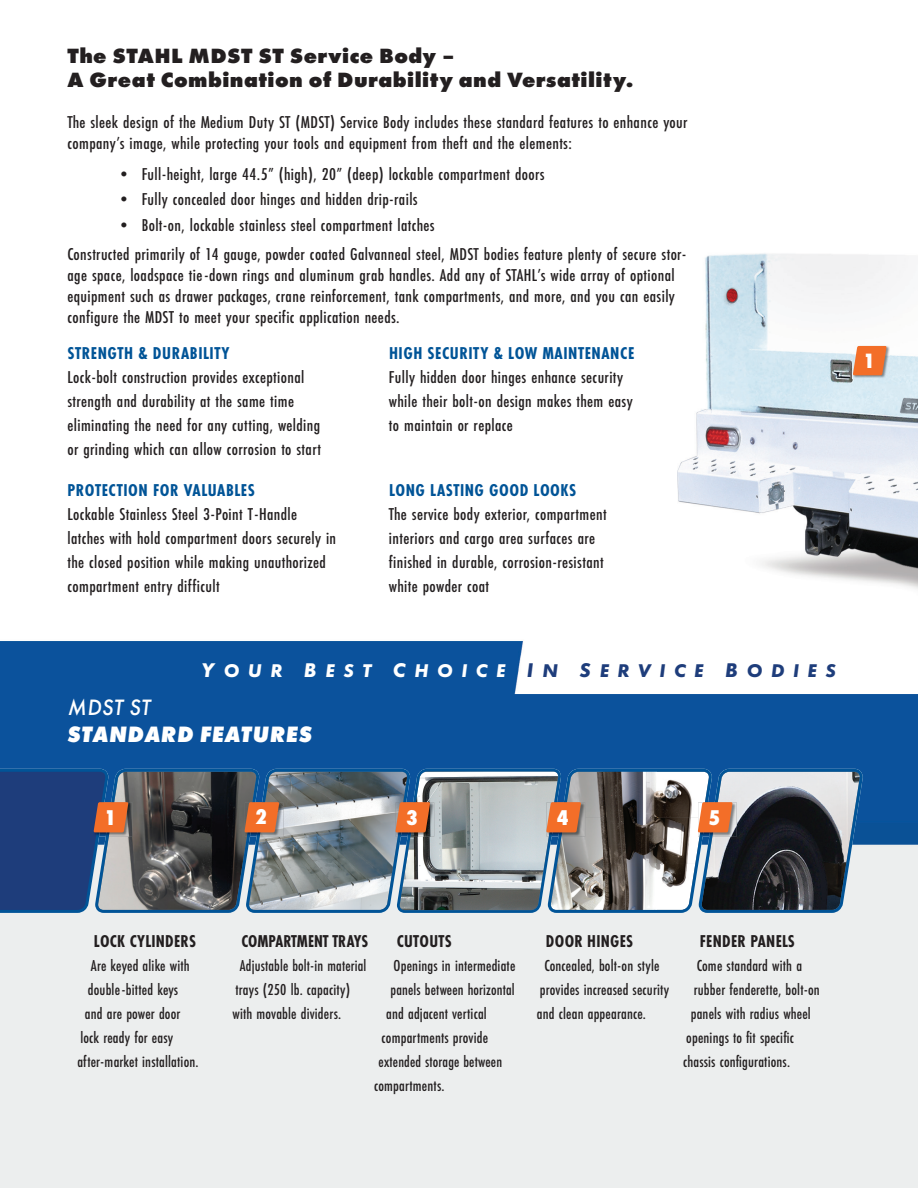
<style>
.page{position:relative;width:918px;height:1188px;background:#fff}
.page>*{position:absolute;margin:0;border:0;box-sizing:border-box;transform-origin:0 0}
.t1{font:italic 800 23.1px "Futura PT";letter-spacing:.03em;color:#fff;scale:.95 1}
.t2{font:italic 500 23.1px "Futura PT";letter-spacing:.02em;color:#fff;scale:.95 1}
.t3{font:800 22.2px "Futura PT Cond";color:#fff}
.t4{font:800 21.45px/24px "Futura PT";letter-spacing:.02em;color:#231f20}
.t5{font:800 21.45px "Futura PT Cond";color:#fff}
.t6{font:italic 700 19.05px "Futura PT";letter-spacing:.435em;color:#1e3d7b}
.t7{font:500 17.85px/24px "Futura PT Cond";letter-spacing:.02em;color:#231f20}
.t8{font:700 17.85px "Futura PT Cond";letter-spacing:.03em;color:#015497}
.t9{font:700 17.85px "Futura PT Cond";letter-spacing:.015em;color:#231f20}
.t10{font:700 17.85px "Futura PT Cond";letter-spacing:.015em;color:#231f20;scale:.96 1}
.t11{font:500 16.5px/24px "Futura PT Cond";letter-spacing:.01em;color:#231f20}
.s1{font-size:20.55px;color:#fff}
.s2{color:#fff}
.s3{font-size:20.55px}
</style>
<div class="page">
<img style="left:0;top:253px;width:918px;height:935px">
<img style="left:853px;top:346px;width:37px;height:33px">
<svg style="left:853px;top:346px;width:34px;height:29px"></svg>
<img style="left:0;top:769px;width:863px;height:144px">
<p class="t4" style="left:68px;top:44px;width:568px">The STAHL MDST ST Service Body –<br>A Great Combination of Durability and Versatility.</p>
<p class="t7" style="left:68px;top:111px;width:622px;line-height:21px">The sleek design of the Medium Duty ST (MDST) Service Body includes these standard features to enhance your company’s image, while protecting your tools and equipment from theft and the elements:</p>
<p class="t7" style="left:115px;top:162px;width:432px">• Full-height, large 44.5” (high), 20” (deep) lockable compartment doors</p>
<p class="t7" style="left:115px;top:187px;width:305px">• Fully concealed door hinges and hidden drip-rails</p>
<p class="t7" style="left:68px;top:210px;width:621px;line-height:29.4px;text-indent:47px">• Bolt-on, lockable stainless steel compartment latches<br>Constructed primarily of 14 gauge, powder coated Galvanneal steel, MDST bodies feature plenty of secure stor-</p>
<p class="t7" style="left:68px;top:264px;width:609px;line-height:21px;text-align:justify">age space, loadspace tie-down rings and aluminum grab handles. Add any of STAHL’s wide array of optional equipment such as drawer packages, crane reinforcement, tank compartments, and more, and you can easily configure the MDST to meet your specific application needs.</p>
<p class="t8" style="left:68px;top:343px;width:164px">STRENGTH &amp; DURABILITY</p>
<p class="t7" style="left:68px;top:365px;width:255px">Lock-bolt construction provides exceptional strength and durability at the same time eliminating the need for any cutting, welding or grinding which can allow corrosion to start</p>
<p class="t8" style="left:68px;top:480px;width:189px">PROTECTION FOR VALUABLES</p>
<p class="t7" style="left:68px;top:502px;width:270px">Lockable Stainless Steel 3-Point T-Handle latches with hold compartment doors securely in the closed position while making unauthorized compartment entry difficult</p>
<p class="t8" style="left:389px;top:343px;width:247px">HIGH SECURITY &amp; LOW MAINTENANCE</p>
<p class="t7" style="left:389px;top:365px;width:245px">Fully hidden door hinges enhance security while their bolt-on design makes them easy to maintain or replace</p>
<p class="t8" style="left:389px;top:480px;width:189px">LONG LASTING GOOD LOOKS</p>
<p class="t7" style="left:389px;top:502px;width:219px">The service body exterior, compartment interiors and cargo area surfaces are finished in durable, corrosion-resistant white powder coat</p>
<p class="t6" style="left:202px;top:659px;width:636px"><span class="s1">Y</span><span class="s2">OUR</span> <span class="s1">B</span><span class="s2">EST</span> <span class="s1">C</span><span class="s2">HOICE</span> <span class="s3">I</span>N <span class="s3">S</span>ERVICE <span class="s3">B</span>ODIES</p>
<p class="t2" style="left:68px;top:693px;width:89px">MDST ST</p>
<p class="t1" style="left:68px;top:719px;width:259px">STANDARD FEATURES</p>
<p class="t3" style="left:104px;top:805px;width:13px">1</p>
<p class="t3" style="left:255px;top:804px;width:13px">2</p>
<p class="t3" style="left:406px;top:805px;width:13px">3</p>
<p class="t3" style="left:557px;top:805px;width:13px">4</p>
<p class="t3" style="left:708px;top:805px;width:13px">5</p>
<p class="t5" style="left:863px;top:348px;width:13px">1</p>
<p class="t9" style="left:94px;top:930px;width:104px">LOCK CYLINDERS</p>
<p class="t11" style="left:91px;top:953px;width:100px">Are keyed alike with</p>
<p class="t11" style="left:88px;top:977px;width:92px">double-bitted keys</p>
<p class="t11" style="left:85px;top:1001px;width:97px">and are power door</p>
<p class="t11" style="left:80px;top:1025px;width:94px">lock ready for easy</p>
<p class="t11" style="left:77px;top:1049px;width:123px">after-market installation.</p>
<p class="t10" style="left:242px;top:930px;width:133px">COMPARTMENT TRAYS</p>
<p class="t11" style="left:232px;top:953px;width:135px;text-indent:8px">Adjustable bolt-in material trays (250 lb. capacity) with movable dividers.</p>
<p class="t9" style="left:397px;top:930px;width:57px">CUTOUTS</p>
<p class="t11" style="left:394px;top:953px;width:123px">Openings in intermediate</p>
<p class="t11" style="left:391px;top:977px;width:126px">panels between horizontal</p>
<p class="t11" style="left:386px;top:1001px;width:102px">and adjacent vertical</p>
<p class="t11" style="left:382px;top:1025px;width:108px">compartments provide</p>
<p class="t11" style="left:379px;top:1049px;width:125px">extended storage between</p>
<p class="t11" style="left:374px;top:1073px;width:72px">compartments.</p>
<p class="t9" style="left:546px;top:930px;width:89px">DOOR HINGES</p>
<p class="t11" style="left:537px;top:953px;width:134px;text-indent:8px">Concealed, bolt-on style provides increased security and clean appearance.</p>
<p class="t9" style="left:700px;top:930px;width:96px">FENDER PANELS</p>
<p class="t11" style="left:697px;top:953px;width:107px">Come standard with a</p>
<p class="t11" style="left:694px;top:977px;width:128px">rubber fenderette, bolt-on</p>
<p class="t11" style="left:691px;top:1001px;width:122px">panels with radius wheel</p>
<p class="t11" style="left:686px;top:1025px;width:109px">openings to fit specific</p>
<p class="t11" style="left:683px;top:1049px;width:108px">chassis configurations.</p>
</div>
